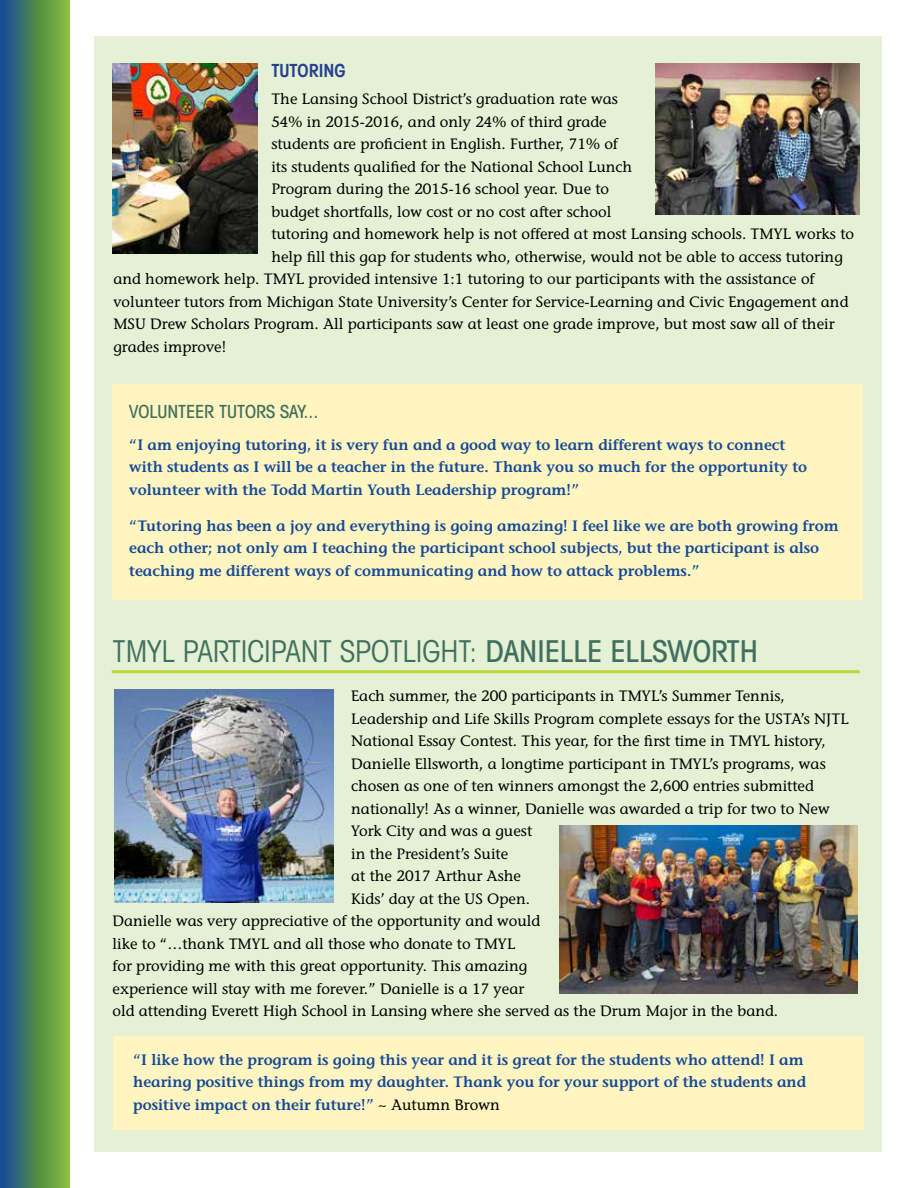
<style>
.page{position:relative;width:918px;height:1188px;background:#fff}
.page>*{position:absolute;margin:0;border:0;box-sizing:border-box;transform-origin:0 0}
.t1{font:condensed 30px "Avant Garde IT Cby BT";color:#416f5f}
.t2{font:500 condensed 18px "Avant Garde IT Cby BT";color:#416f5f}
.t3{font:600 condensed 18px "Avant Garde IT Cby BT";color:#25408f}
.t4{font:15px "Stone Informal";color:#000}
.t5{font:600 15px/22.5px "Stone Informal";color:#154997}
.s1{font-weight:500}
.s2{font-weight:400;color:#000}
</style>
<div class="page">
<div style="left:94px;top:36px;width:788px;height:1116px;background:#e5f1d5"></div>
<svg style="left:0;top:0;width:70px;height:1188px;background:#457f60"></svg>
<img style="left:112px;top:63px;width:146px;height:191px">
<img style="left:656px;top:64px;width:204px;height:150px">
<hr style="left:112px;top:670px;width:748px;height:3px;background:#bcd639">
<img style="left:115px;top:689px;width:218px;height:214px">
<img style="left:560px;top:826px;width:297px;height:167px">
<div style="left:112px;top:384px;width:751px;height:216px;background:#fff5c1"></div>
<div style="left:113px;top:1036px;width:751px;height:94px;background:#fff5c1"></div>
<p class="t3" style="left:271px;top:60px;width:76px">TUTORING</p>
<p class="t4" style="left:271px;top:90px;width:348px">The Lansing School District’s graduation rate was</p>
<p class="t4" style="left:271px;top:112px;width:337px">54% in 2015-2016, and only 24% of third grade</p>
<p class="t4" style="left:271px;top:135px;width:348px">students are proficient in English. Further, 71% of</p>
<p class="t4" style="left:271px;top:157px;width:362px">its students qualified for the National School Lunch</p>
<p class="t4" style="left:271px;top:180px;width:339px">Program during the 2015-16 school year. Due to</p>
<p class="t4" style="left:271px;top:202px;width:341px">budget shortfalls, low cost or no cost after school</p>
<p class="t4" style="left:271px;top:225px;width:584px">tutoring and homework help is not offered at most Lansing schools. TMYL works to</p>
<p class="t4" style="left:271px;top:247px;width:573px">help fill this gap for students who, otherwise, would not be able to access tutoring</p>
<p class="t4" style="left:113px;top:270px;width:703px">and homework help. TMYL provided intensive 1:1 tutoring to our participants with the assistance of</p>
<p class="t4" style="left:113px;top:292px;width:737px">volunteer tutors from Michigan State University’s Center for Service-Learning and Civic Engagement and</p>
<p class="t4" style="left:113px;top:315px;width:723px">MSU Drew Scholars Program. All participants saw at least one grade improve, but most saw all of their</p>
<p class="t4" style="left:113px;top:337px;width:114px">grades improve!</p>
<p class="t2" style="left:129px;top:401px;width:191px">VOLUNTEER TUTORS SAY...</p>
<p class="t5" style="left:129px;top:433px;width:679px">“I am enjoying tutoring, it is very fun and a good way to learn different ways to connect with students as I will be a teacher in the future. Thank you so much for the opportunity to volunteer with the Todd Martin Youth Leadership program!”</p>
<p class="t5" style="left:129px;top:514px;width:711px">“Tutoring has been a joy and everything is going amazing! I feel like we are both growing from each other; not only am I teaching the participant school subjects, but the participant is also teaching me different ways of communicating and how to attack problems.”</p>
<h1 class="t1" style="left:112px;top:633px;width:647px">TMYL PARTICIPANT SPOTLIGHT: <span class="s1">DANIELLE ELLSWORTH</span></h1>
<p class="t4" style="left:351px;top:687px;width:435px">Each summer, the 200 participants in TMYL’s Summer Tennis,</p>
<p class="t4" style="left:351px;top:710px;width:499px">Leadership and Life Skills Program complete essays for the USTA’s NJTL</p>
<p class="t4" style="left:351px;top:732px;width:476px">National Essay Contest. This year, for the first time in TMYL history,</p>
<p class="t4" style="left:351px;top:755px;width:476px">Danielle Ellsworth, a longtime participant in TMYL’s programs, was</p>
<p class="t4" style="left:351px;top:777px;width:464px">chosen as one of ten winners amongst the 2,600 entries submitted</p>
<p class="t4" style="left:351px;top:800px;width:480px">nationally! As a winner, Danielle was awarded a trip for two to New</p>
<p class="t4" style="left:351px;top:822px;width:182px">York City and was a guest</p>
<p class="t4" style="left:351px;top:845px;width:159px">in the President’s Suite</p>
<p class="t4" style="left:351px;top:867px;width:171px">at the 2017 Arthur Ashe</p>
<p class="t4" style="left:351px;top:890px;width:180px">Kids’ day at the US Open.</p>
<p class="t4" style="left:112px;top:912px;width:429px">Danielle was very appreciative of the opportunity and would</p>
<p class="t4" style="left:112px;top:935px;width:404px">like to “…thank TMYL and all those who donate to TMYL</p>
<p class="t4" style="left:112px;top:957px;width:416px">for providing me with this great opportunity. This amazing</p>
<p class="t4" style="left:112px;top:980px;width:413px">experience will stay with me forever.” Danielle is a 17 year</p>
<p class="t4" style="left:112px;top:1002px;width:667px">old attending Everett High School in Lansing where she served as the Drum Major in the band.</p>
<p class="t5" style="left:133px;top:1048px;width:674px">“I like how the program is going this year and it is great for the students who attend! I am hearing positive things from my daughter. Thank you for your support of the students and positive impact on their future!” <span class="s2">~ Autumn Brown</span></p>
</div>
